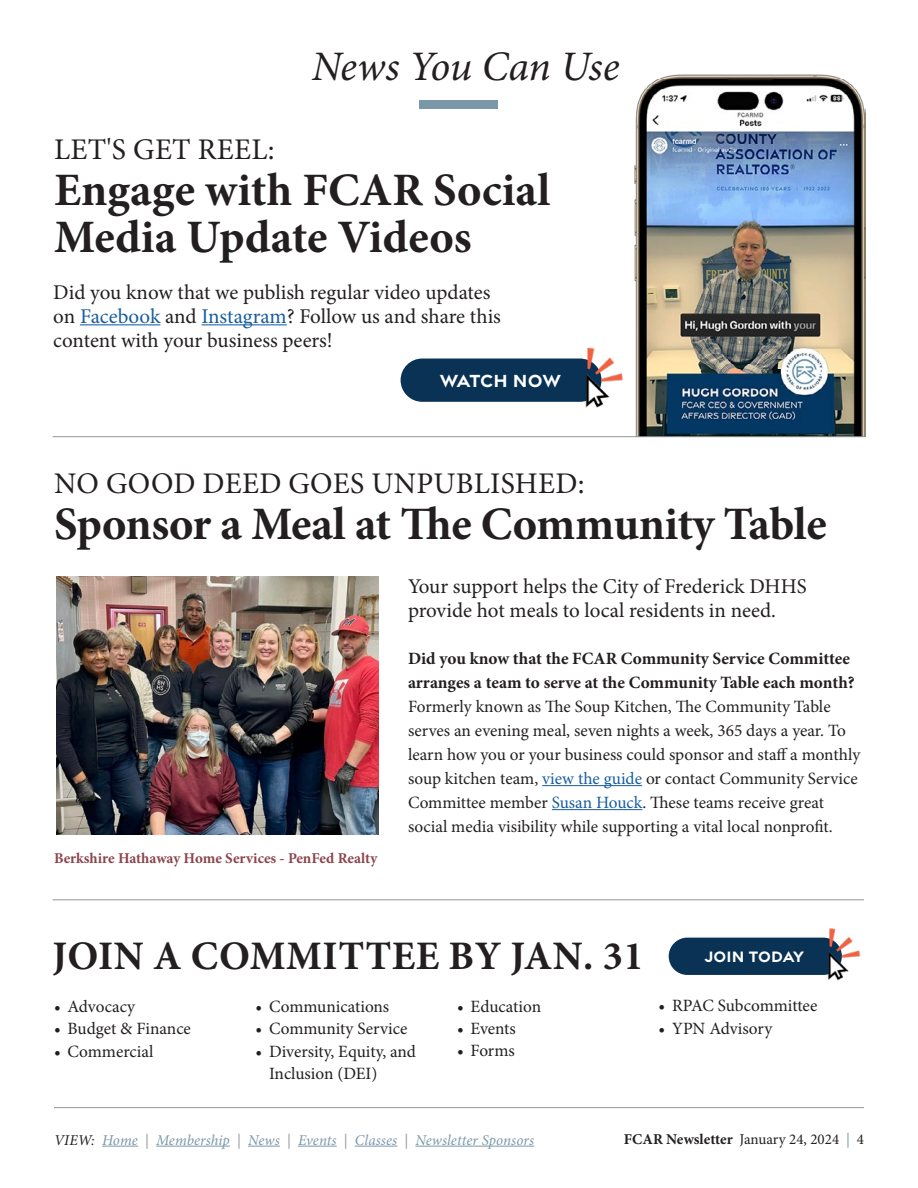
<style>
.page{position:relative;width:918px;height:1188px;background:#fff}
.page>*{position:absolute;margin:0;border:0;box-sizing:border-box;transform-origin:0 0}
.t1{font:700 46.5px/46.5px "Minion Pro";color:#231f20}
.t2{font:italic 42px "Minion Pro";letter-spacing:-.01em;color:#231f20}
.t3{font:700 40.5px "Minion Pro";letter-spacing:.01em;color:#231f20}
.t4{font:30px "Minion Pro";letter-spacing:.01em;color:#231f20}
.t5{font:21px/24px "Minion Pro";letter-spacing:-.005em;color:#231f20}
.t6{font:700 18.9px "Gravesend Sans";letter-spacing:-.01em;color:#fff}
.t7{font:17.25px/24px "Minion Pro";color:#231f20}
.t8{font:700 17.25px/24px "Minion Pro";color:#231f20}
.t9{font:700 16.35px "Gravesend Sans";letter-spacing:.01em;color:#fff}
.t10{font:italic 15px "Minion Pro";letter-spacing:.005em;color:#7b98a9}
.t11{font:700 15px "Minion Pro";color:#8b444c}
.t12{font:15px "Minion Pro";color:#231f20}
.s1{color:#175d9e}
.s2{color:#231f20}
.s3{color:#939598}
.s4{font-weight:700}
.s5{color:#7b98a9}
</style>
<div class="page">
<hr style="left:54px;top:1107px;width:810px;height:1px;background:#939598">
<hr style="left:102px;top:1146px;width:36px;height:1px;background:#7b98a9">
<hr style="left:156px;top:1146px;width:74px;height:1px;background:#7b98a9">
<hr style="left:248px;top:1146px;width:32px;height:1px;background:#7b98a9">
<hr style="left:298px;top:1146px;width:39px;height:1px;background:#7b98a9">
<hr style="left:355px;top:1146px;width:42px;height:1px;background:#7b98a9">
<hr style="left:415px;top:1146px;width:119px;height:1px;background:#7b98a9">
<div style="left:420px;top:101px;width:78px;height:8px;background:#7b98a9"></div>
<hr style="left:80px;top:324px;width:80px;height:1px;background:#175d9e">
<hr style="left:201px;top:324px;width:86px;height:1px;background:#175d9e">
<hr style="left:542px;top:785px;width:100px;height:1px;background:#175d9e">
<hr style="left:552px;top:809px;width:90px;height:1px;background:#175d9e">
<div style="left:668px;top:937px;width:175px;height:39px;background:#0a3254;border-radius:19px"></div>
<div style="left:667px;top:936px;width:176px;height:40px;border:1px solid #fff;border-radius:19px"></div>
<img style="left:798px;top:928px;width:63px;height:53px">
<hr style="left:53px;top:900px;width:811px;height:1px;background:#939598">
<img style="left:57px;top:577px;width:321px;height:258px">
<img style="left:634px;top:74px;width:232px;height:362px">
<hr style="left:53px;top:436px;width:811px;height:1px;background:#939598">
<div style="left:400px;top:358px;width:202px;height:45px;background:#0a3254;border-radius:22px"></div>
<div style="left:399px;top:357px;width:204px;height:46px;border:2px solid #fff;border-radius:22px"></div>
<img style="left:550px;top:338px;width:89px;height:89px">
<h2 class="t2" style="left:312px;top:38px;width:309px">News You Can Use</h2>
<h3 class="t4" style="left:54px;top:129px;width:222px">LET'S GET REEL:</h3>
<h1 class="t1" style="left:54px;top:167px;width:498px">Engage with FCAR Social<br>Media Update Videos</h1>
<p class="t5" style="left:53px;top:280px;width:449px">Did you know that we publish regular video updates on <span class="s1">Facebook</span> and <span class="s1">Instagram</span>? Follow us and share this content with your business peers!</p>
<p class="t6" style="left:440px;top:368px;width:122px">WATCH NOW</p>
<h3 class="t4" style="left:54px;top:463px;width:532px">NO GOOD DEED GOES UNPUBLISHED:</h3>
<h1 class="t1" style="left:54px;top:501px;width:774px">Sponsor a Meal at The Community Table</h1>
<p class="t5" style="left:408px;top:574px;width:400px">Your support helps the City of Frederick DHHS provide hot meals to local residents in need.</p>
<p class="t11" style="left:54px;top:847px;width:325px">Berkshire Hathaway Home Services - PenFed Realty</p>
<p class="t8" style="left:408px;top:646px;width:448px">Did you know that the FCAR Community Service Committee arranges a team to serve at the Community Table each month?</p>
<p class="t7" style="left:408px;top:694px;width:454px">Formerly known as The Soup Kitchen, The Community Table serves an evening meal, seven nights a week, 365 days a year. To learn how you or your business could sponsor and staff a monthly soup kitchen team, <span class="s1">view the guide</span> or contact Community Service Committee member <span class="s1">Susan Houck</span>. These teams receive great social media visibility while supporting a vital local nonprofit.</p>
<h3 class="t3" style="left:53px;top:928px;width:593px">JOIN A COMMITTEE BY JAN. 31</h3>
<p class="t7" style="left:54px;top:994px;width:83px">• Advocacy</p>
<p class="t7" style="left:54px;top:1017px;width:138px">• Budget &amp; Finance</p>
<p class="t7" style="left:54px;top:1039px;width:101px">• Commercial</p>
<p class="t7" style="left:457px;top:994px;width:86px">• Education</p>
<p class="t7" style="left:457px;top:1017px;width:60px">• Events</p>
<p class="t7" style="left:457px;top:1039px;width:59px">• Forms</p>
<p class="t7" style="left:256px;top:994px;width:135px">• Communications</p>
<p class="t7" style="left:256px;top:1017px;width:153px">• Community Service</p>
<p class="t7" style="left:269px;top:1040px;width:149px;line-height:22.5px;text-indent:-14px">• Diversity, Equity, and<br>Inclusion (DEI)</p>
<p class="t9" style="left:704px;top:946px;width:101px">JOIN TODAY</p>
<p class="t7" style="left:659px;top:994px;width:160px">• RPAC Subcommittee</p>
<p class="t7" style="left:659px;top:1017px;width:115px">• YPN Advisory</p>
<p class="t10" style="left:54px;top:1130px;width:482px"><span class="s2">VIEW:</span> Home <span class="s3">|</span> Membership <span class="s3">|</span> News <span class="s3">|</span> Events <span class="s3">|</span> Classes <span class="s3">|</span> Newsletter Sponsors</p>
<p class="t12" style="left:624px;top:1129px;width:242px"><span class="s4">FCAR Newsletter</span> January 24, 2024 <span class="s5">|</span> 4</p>
</div>
